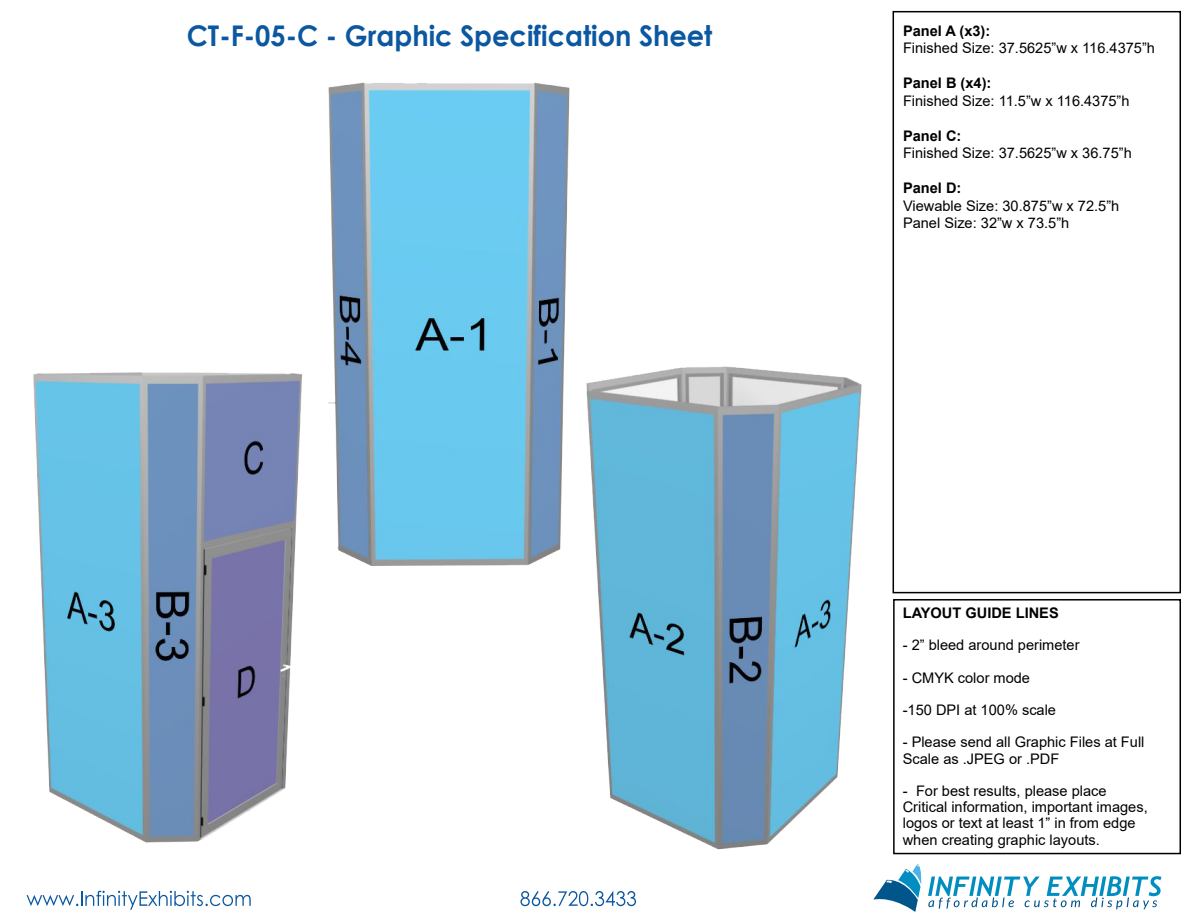
<style>
.page{position:relative;width:1188px;height:918px;background:#fff}
.page>*{position:absolute;margin:0;border:0;box-sizing:border-box;transform-origin:0 0}
.t1{font:700 28.5px "Century Gothic";color:#0b57a0;scale:.95 1}
.t2{font:14.55px/16.2px "Arial";color:#000}
.t3{font:700 14.55px "Arial";color:#000}
</style>
<div class="page">
<img style="left:33px;top:372px;width:264px;height:471px">
<img style="left:297px;top:82px;width:273px;height:484px">
<img style="left:586px;top:366px;width:276px;height:484px">
<div style="left:893px;top:11px;width:288px;height:582px;border:2px solid #000"></div>
<div style="left:893px;top:599px;width:288px;height:255px;border:2px solid #000"></div>
<svg style="left:27px;top:891px;width:224px;height:19px"></svg>
<svg style="left:520px;top:891px;width:116px;height:15px"></svg>
<svg style="left:928px;top:876px;width:233px;height:33px"></svg>
<svg style="left:873px;top:864px;width:49px;height:48px"></svg>
<h1 class="t1" style="left:187px;top:14px;width:555px">CT-F-05-C - Graphic Specification Sheet</h1>
<p class="t3" style="left:903px;top:20px;width:89px">Panel A (x3):</p>
<p class="t2" style="left:903px;top:40px;width:254px">Finished Size: 37.5625”w x 116.4375”h</p>
<p class="t3" style="left:903px;top:73px;width:90px">Panel B (x4):</p>
<p class="t2" style="left:903px;top:93px;width:228px">Finished Size: 11.5”w x 116.4375”h</p>
<p class="t3" style="left:903px;top:125px;width:60px">Panel C:</p>
<p class="t2" style="left:903px;top:145px;width:230px">Finished Size: 37.5625”w x 36.75”h</p>
<p class="t3" style="left:903px;top:178px;width:60px">Panel D:</p>
<p class="t2" style="left:903px;top:197px;width:218px;line-height:17.5px">Viewable Size: 30.875”w x 72.5”h<br>Panel Size: 32”w x 73.5”h</p>
<p class="t3" style="left:903px;top:603px;width:158px">LAYOUT GUIDE LINES</p>
<p class="t2" style="left:903px;top:637px;width:178px">- 2” bleed around perimeter</p>
<p class="t2" style="left:903px;top:669px;width:129px">- CMYK color mode</p>
<p class="t2" style="left:903px;top:702px;width:155px">-150 DPI at 100% scale</p>
<p class="t2" style="left:903px;top:734px;width:243px">- Please send all Graphic Files at Full<br>Scale as .JPEG or .PDF</p>
<p class="t2" style="left:903px;top:783px;width:246px">- For best results, please place Critical information, important images, logos or text at least 1” in from edge when creating graphic layouts.</p>
</div>
